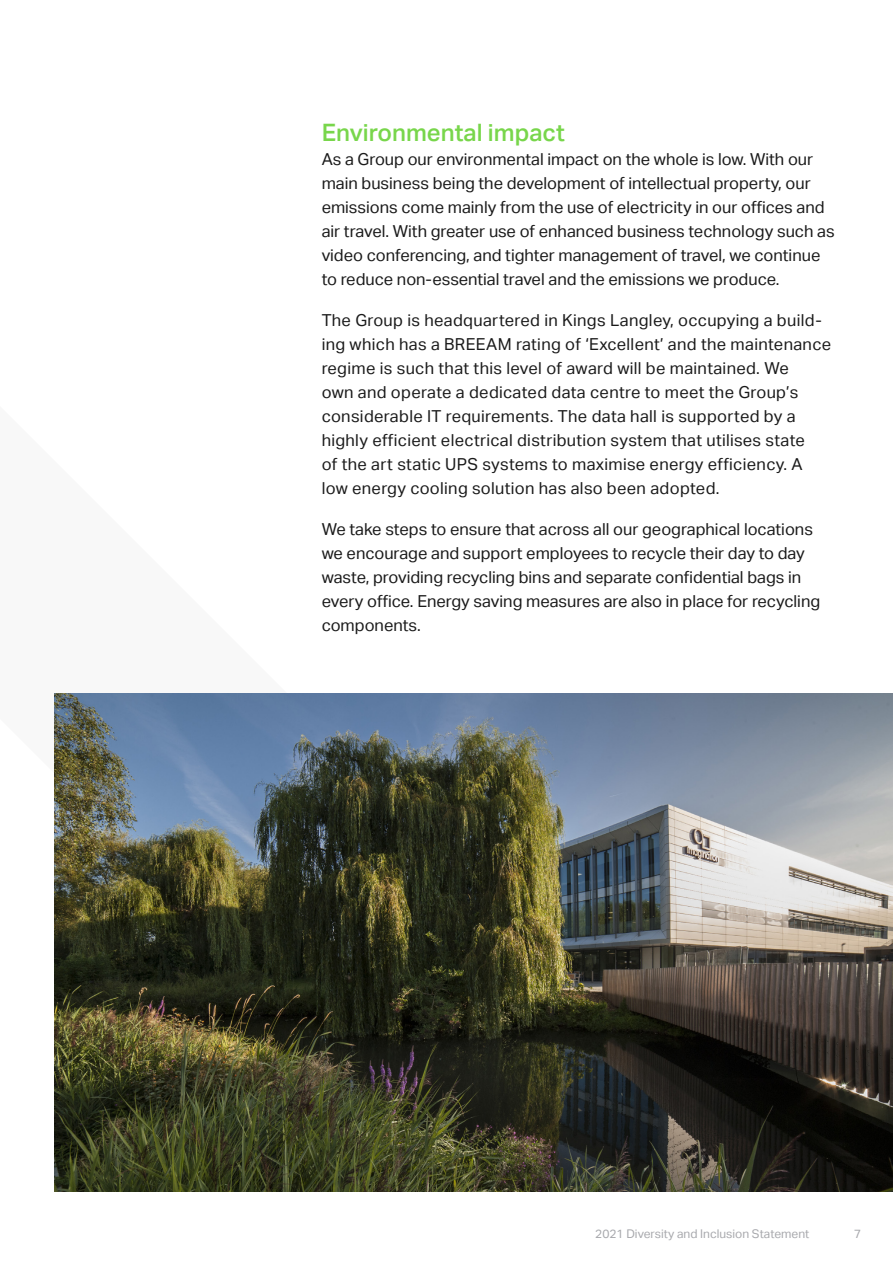
<style>
.page{position:relative;width:893px;height:1263px;background:#fff}
.page>*{position:absolute;margin:0;border:0;box-sizing:border-box;transform-origin:0 0}
.Body_text{font:500 24px "Aktiv Grotesk";color:#78d64b}
.Body_text-2{font:16.5px/24px "Aktiv Grotesk";color:#1a1a1a}
.Body_text-3{font:16.5px/24px "Aktiv Grotesk";letter-spacing:.02em;color:#1a1a1a}
.t1{font:12px "Aktiv Grotesk";color:#a8a9ad}
</style>
<div class="page">
<img style="left:54px;top:693px;width:839px;height:499px">
<p class="Body_text" style="left:322px;top:119px;width:245px">Environmental impact</p>
<p class="Body_text-2" style="left:322px;top:147px;width:515px">As a Group our environmental impact on the whole is low. With our main business being the development of intellectual property, our emissions come mainly from the use of electricity in our offices and air travel. With greater use of enhanced business technology such as video conferencing, and tighter management of travel, we continue to reduce non-essential travel and the emissions we produce.</p>
<p class="Body_text-3" style="left:322px;top:308px;width:511px">The Group is headquartered in Kings Langley, occupying a build&shy;ing which has a BREEAM rating of ‘Excellent’ and the maintenance regime is such that this level of award will be maintained. We<br>own and operate a dedicated data centre to meet the Group’s considerable IT requirements. The data hall is supported by a highly efficient electrical distribution system that utilises state<br>of the art static UPS systems to maximise energy efficiency. A low energy cooling solution has also been adopted.</p>
<p class="Body_text-2" style="left:322px;top:517px;width:500px">We take steps to ensure that across all our geographical locations we encourage and support employees to recycle their day to day waste, providing recycling bins and separate confidential bags in every office. Energy saving measures are also in place for recycling components.</p>
<p class="t1" style="left:595px;top:1226px;width:216px">2021 Diversity and Inclusion Statement</p>
<p class="t1" style="left:854px;top:1226px;width:9px">7</p>
</div>
